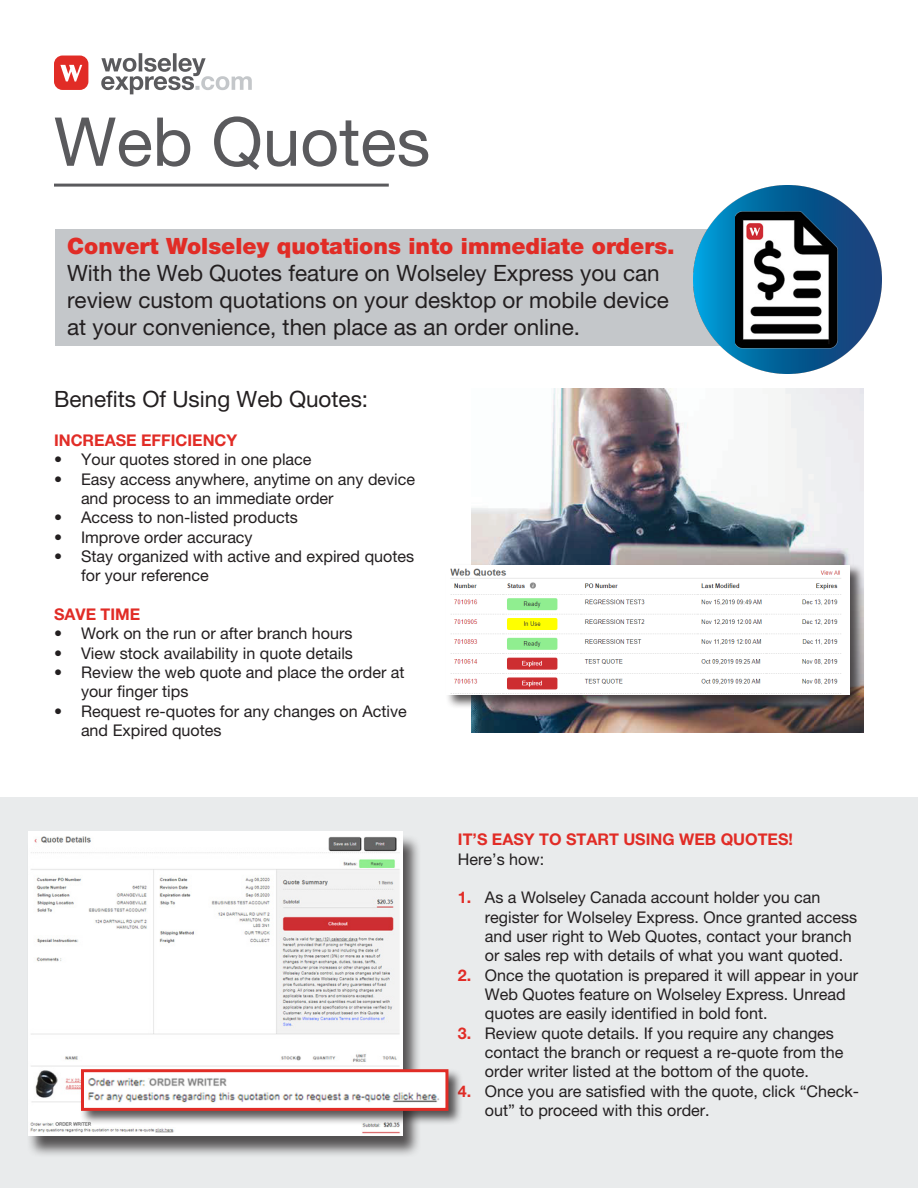
<style>
.page{position:relative;width:918px;height:1188px;background:#fff}
.page>*{position:absolute;margin:0;border:0;box-sizing:border-box;transform-origin:0 0}
.t1{font:67.5px "Helvetica Neue LT Pro";color:#5a5a5d}
.t2{font:22.5px/27px "Helvetica Neue LT Pro";color:#231f20}
.t3{font:16.2px/19.4px "Helvetica Neue LT Pro";color:#231f20}
.t4{font:700 16.2px "Helvetica Neue LT Pro";color:#e12c26}
.s1{font-weight:900;color:#e12c26}
.s2{font-weight:700;color:#e12c26}
</style>
<div class="page">
<div style="left:55px;top:229px;width:774px;height:117px;background:#c4c7ca"></div>
<hr style="left:54px;top:184px;width:335px;height:3px;background:#5a5a5d">
<hr style="left:139px;top:53px;width:3px;height:18px;background:#5a5a5d">
<svg style="left:173px;top:53px;width:4px;height:5px"></svg>
<svg style="left:101px;top:58px;width:151px;height:36px"></svg>
<div style="left:54px;top:56px;width:34px;height:34px;background:#e12c26;border-radius:8px"></div>
<svg style="left:60px;top:65px;width:22px;height:17px"></svg>
<div style="left:0;top:797px;width:917px;height:391px;background:#e9ebec"></div>
<img style="left:471px;top:389px;width:393px;height:344px">
<div style="left:445px;top:564px;width:420px;height:145px;background:#231f20;opacity:.75"></div>
<img style="left:446px;top:565px;width:404px;height:129px">
<div style="left:26px;top:834px;width:395px;height:324px;background:#231f20;opacity:.75"></div>
<img style="left:28px;top:832px;width:375px;height:303px">
<img style="left:693px;top:186px;width:188px;height:188px">
<img style="left:735px;top:209px;width:105px;height:142px">
<div style="left:80px;top:1068px;width:383px;height:58px;background:#231f20;opacity:.75"></div>
<img style="left:85px;top:1073px;width:359px;height:34px">
<div style="left:81px;top:1069px;width:367px;height:42px;border:3px solid #e12c26"></div>
<p class="t1" style="left:54px;top:102px;width:378px">Web Quotes</p>
<p class="t2" style="left:67px;top:233px;width:609px"><span class="s1">Convert Wolseley quotations into immediate orders.<br></span>With the Web Quotes feature on Wolseley Express you can review custom quotations on your desktop or mobile device at your convenience, then place as an order online.</p>
<p class="t2" style="left:54px;top:385px;width:316px">Benefits Of Using Web Quotes:</p>
<p class="t4" style="left:54px;top:430px;width:185px">INCREASE EFFICIENCY</p>
<p class="t3" style="left:54px;top:450px;width:259px">• Your quotes stored in one place</p>
<p class="t3" style="left:81px;top:469px;width:336px;text-indent:-27px">• Easy access anywhere, anytime on any device and process to an immediate order</p>
<p class="t3" style="left:54px;top:508px;width:245px">• Access to non-listed products</p>
<p class="t3" style="left:54px;top:527px;width:200px">• Improve order accuracy</p>
<p class="t3" style="left:81px;top:546px;width:335px;text-indent:-27px">• Stay organized with active and expired quotes for your reference</p>
<p class="t4" style="left:54px;top:604px;width:88px">SAVE TIME</p>
<p class="t3" style="left:54px;top:624px;width:300px">• Work on the run or after branch hours</p>
<p class="t3" style="left:54px;top:643px;width:301px">• View stock availability in quote details</p>
<p class="t3" style="left:81px;top:662px;width:325px;text-indent:-27px">• Review the web quote and place the order at your fi nger tips</p>
<p class="t3" style="left:81px;top:701px;width:327px;text-indent:-27px">• Request re-quotes for any changes on Active and Expired quotes</p>
<p class="t4" style="left:458px;top:829px;width:337px">IT’S EASY TO START USING WEB QUOTES!</p>
<p class="t3" style="left:458px;top:849px;width:88px">Here’s how:</p>
<p class="t3" style="left:485px;top:888px;width:374px;text-indent:-27px"><span class="s2">1.</span> As a Wolseley Canada account holder you can register for Wolseley Express. Once granted access and user right to Web Quotes, contact your branch or sales rep with details of what you want quoted.</p>
<p class="t3" style="left:485px;top:965px;width:375px;text-indent:-27px"><span class="s2">2.</span> Once the quotation is prepared it will appear in your<br>Web Quotes feature on Wolseley Express. Unread quotes are easily identified in bold font.</p>
<p class="t3" style="left:485px;top:1023px;width:360px;text-indent:-27px"><span class="s2">3.</span> Review quote details. If you require any changes contact the branch or request a re-quote from the order writer listed at the bottom of the quote.</p>
<p class="t3" style="left:485px;top:1081px;width:376px;text-indent:-27px"><span class="s2">4.</span> Once you are satisfied with the quote, click “Check&shy;out” to proceed with this order.</p>
</div>
